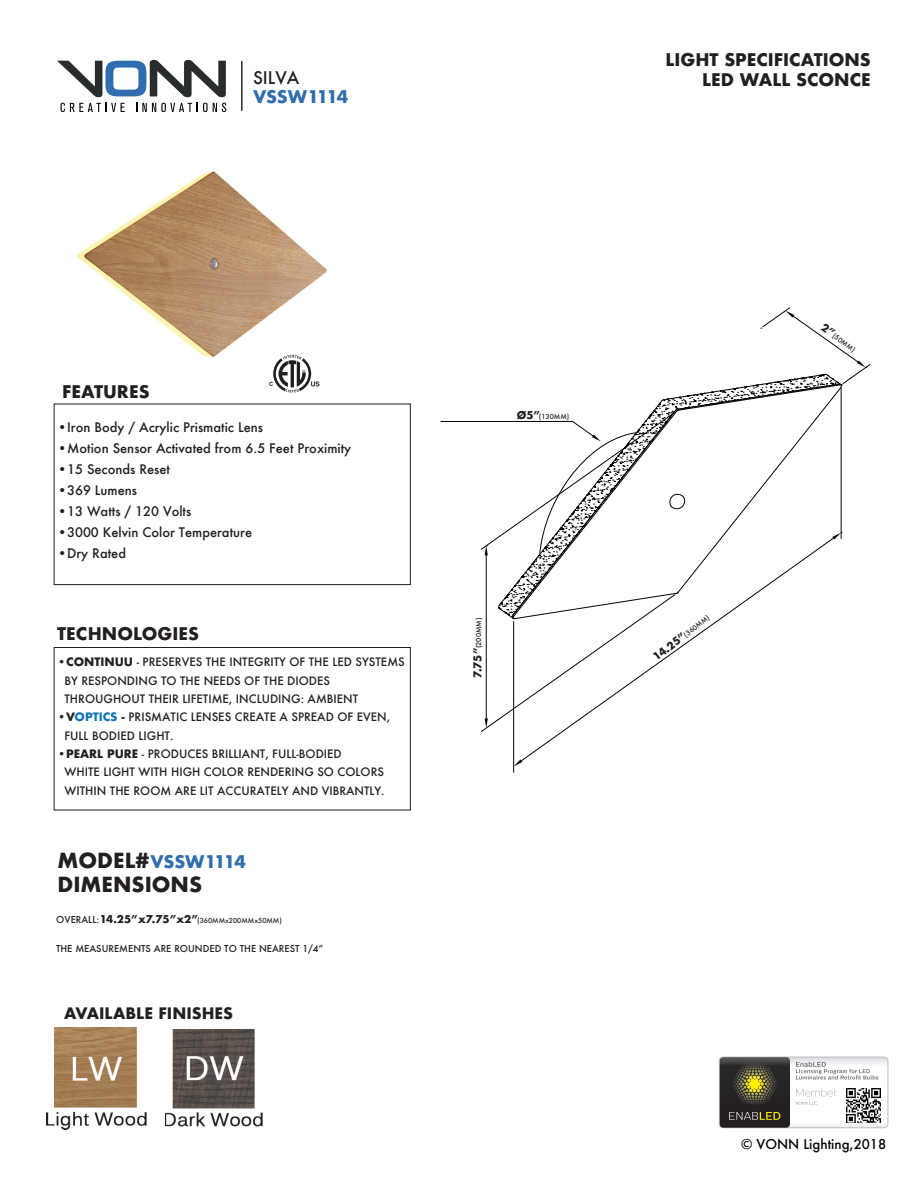
<style>
.page{position:relative;width:918px;height:1188px;background:#fff}
.page>*{position:absolute;margin:0;border:0;box-sizing:border-box;transform-origin:0 0}
.t1{font:700 20.25px/23.7px "Futura";color:#231f20}
.t2{font:700 16.95px/20.4px "Futura";color:#231f20;text-align:right}
.t3{font:700 16.95px "Futura";letter-spacing:-.025em;color:#306dae}
.t4{font:500 16.95px "Futura";color:#231f20}
.t5{font:700 15.45px "Futura";color:#231f20}
.t6{font:500 13.2px "Futura";color:#050504}
.t7{font:500 12.9px "Futura";color:#231f20}
.t8{font:500 11.25px/18.3px "Futura";color:#231f20}
.t9{font:700 10.5px "Futura";color:#231f20}
.t10{font:500 9.3px "Futura";color:#231f20}
.t11{font:500 6.75px "Futura";color:#231f20}
.t12{font:700 5.85px "Arial";color:#231f20}
.s1{font-weight:700}
.s2{font-weight:700;color:#1074bc}
.s3{font-size:9.3px}
.s4{font-weight:700;font-size:10.5px}
</style>
<div class="page">
<img style="left:53px;top:59px;width:358px;height:424px">
<svg style="left:57px;top:60px;width:169px;height:37px"></svg>
<svg style="left:61px;top:103px;width:64px;height:9px"></svg>
<svg style="left:136px;top:103px;width:90px;height:9px"></svg>
<hr style="left:241px;top:61px;width:2px;height:50px;background:#231f20">
<div style="left:54px;top:404px;width:357px;height:181px;border:1px solid #231f20"></div>
<div style="left:54px;top:647px;width:357px;height:163px;border:1px solid #231f20"></div>
<svg style="left:273px;top:355px;width:46px;height:38px"></svg>
<hr style="left:513px;top:622px;width:1px;height:150px;background:#040503">
<svg style="left:514px;top:759px;width:8px;height:7px"></svg>
<hr style="left:441px;top:421px;width:132px;height:1px;background:#040503">
<img style="left:165px;top:1029px;width:98px;height:97px">
<img style="left:46px;top:1028px;width:100px;height:101px">
<img style="left:719px;top:1057px;width:169px;height:71px">
<div style="left:719px;top:1057px;width:169px;height:71px;border:1px solid #bcbdc0;border-radius:4px"></div>
<img style="left:720px;top:1057px;width:70px;height:71px">
<svg style="left:731px;top:1064px;width:47px;height:40px;background:#585330"></svg>
<svg style="left:729px;top:1112px;width:51px;height:8px"></svg>
<img style="left:846px;top:1089px;width:35px;height:34px">
<svg style="left:796px;top:1089px;width:40px;height:16px"></svg>
<svg style="left:796px;top:1062px;width:82px;height:18px"></svg>
<svg style="left:481px;top:308px;width:389px;height:424px"></svg>
<h2 class="t4" style="left:253px;top:66px;width:48px">SILVA</h2>
<h2 class="t3" style="left:253px;top:84px;width:97px">VSSW1114</h2>
<h2 class="t2" style="left:665px;top:49px;width:207px">LIGHT SPECIFICATIONS<br>LED WALL SCONCE</h2>
<h2 class="t2" style="left:62px;top:381px;width:89px">FEATURES</h2>
<p class="t12" style="left:269px;top:380px;width:6px">C</p>
<p class="t7" style="left:57px;top:419px;width:207px">•Iron Body / Acrylic Prismatic Lens</p>
<p class="t7" style="left:57px;top:439px;width:295px">•Motion Sensor Activated from 6.5 Feet Proximity</p>
<p class="t7" style="left:57px;top:460px;width:114px">•15 Seconds Reset</p>
<p class="t7" style="left:57px;top:481px;width:81px">•369 Lumens</p>
<p class="t7" style="left:57px;top:502px;width:135px">•13 Watts / 120 Volts</p>
<p class="t7" style="left:57px;top:523px;width:196px">•3000 Kelvin Color Temperature</p>
<p class="t7" style="left:57px;top:544px;width:70px">•Dry Rated</p>
<h2 class="t2" style="left:57px;top:623px;width:143px">TECHNOLOGIES</h2>
<p class="t8" style="left:64px;top:653px;width:342px;text-indent:-7px"><span class="s1">•CONTINUU</span> - PRESERVES THE INTEGRITY OF THE LED SYSTEMS<br>BY RESPONDING TO THE NEEDS OF THE DIODES<br>THROUGHOUT THEIR LIFETIME, INCLUDING: AMBIENT</p>
<p class="t8" style="left:64px;top:708px;width:327px;text-indent:-7px">•<span class="s1">V</span><span class="s2">OPTICS</span> <span class="s1">-</span> PRISMATIC LENSES CREATE A SPREAD OF EVEN,<br>FULL BODIED LIGHT.</p>
<p class="t8" style="left:64px;top:745px;width:322px;text-indent:-7px">•<span class="s1">PEARL PURE</span> - PRODUCES BRILLIANT, FULL-BODIED<br>WHITE LIGHT WITH HIGH COLOR RENDERING SO COLORS<br>WITHIN THE ROOM ARE LIT ACCURATELY AND VIBRANTLY.</p>
<h1 class="t1" style="left:57px;top:849px;width:146px">MODEL#<br>DIMENSIONS</h1>
<h2 class="t3" style="left:150px;top:849px;width:97px">VSSW1114</h2>
<p class="t11" style="left:56px;top:916px;width:227px"><span class="s3">OVERALL:</span> <span class="s4">14.25”x7.75”x2”</span>(360MMx200MMx50MM)</p>
<p class="t10" style="left:56px;top:942px;width:269px">THE MEASUREMENTS ARE ROUNDED TO THE NEAREST 1/4”</p>
<h3 class="t5" style="left:64px;top:1002px;width:171px">AVAILABLE FINISHES</h3>
<p class="t11" style="left:517px;top:412px;width:54px"><span class="s4">Ø5”</span>(130MM)</p>
<p class="t11" style="left:474px;top:648px;width:32px;rotate:-90deg">(200MM)</p>
<p class="t9" style="left:470px;top:678px;width:32px;rotate:-90deg">7.75”</p>
<p class="t11" style="left:682px;top:632px;width:32px;rotate:-38deg">(360MM)</p>
<p class="t9" style="left:650px;top:652px;width:40px;rotate:-38deg">14.25”</p>
<p class="t11" style="left:836px;top:331px;width:28px;rotate:36deg">(50MM)</p>
<p class="t6" style="left:741px;top:1135px;width:147px">© VONN Lighting,2018</p>
</div>
